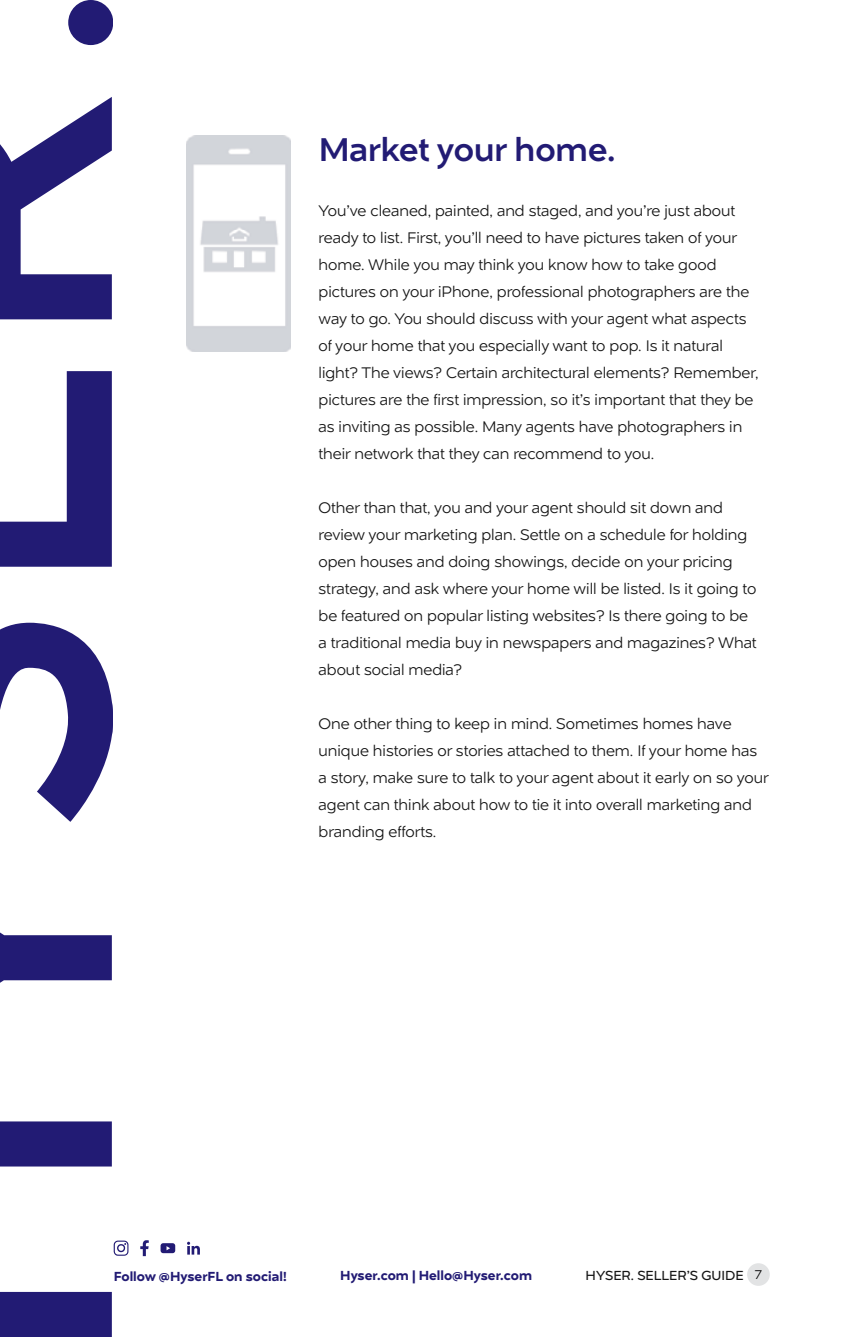
<style>
.page{position:relative;width:851px;height:1337px;background:#fff}
.page>*{position:absolute;margin:0;border:0;box-sizing:border-box;transform-origin:0 0}
.t1{font:500 33.75px "Naste";color:#221b74}
.t2{font:300 15.75px/27px "Naste";color:#151515}
.t3{font:600 13.5px "Naste";color:#221b74}
.t4{font:13.5px "Naste";color:#151515}
.s1{font-weight:300;font-size:12.83px;color:#000}
</style>
<div class="page">
<svg style="left:0;top:371px;width:112px;height:196px"></svg>
<svg style="left:0;top:932px;width:112px;height:51px;background:#3b3584"></svg>
<svg style="left:0;top:97px;width:112px;height:222px"></svg>
<svg style="left:0;top:622px;width:113px;height:200px"></svg>
<div style="left:68px;top:0;width:45px;height:45px;background:#221b74;border-radius:50%"></div>
<svg style="left:187px;top:1241px;width:13px;height:13px"></svg>
<svg style="left:140px;top:1240px;width:9px;height:16px"></svg>
<svg style="left:160px;top:1243px;width:15px;height:10px"></svg>
<svg style="left:0;top:1121px;width:128px;height:215px"></svg>
<div style="left:747px;top:1263px;width:22px;height:22px;background:#e2e3e4;border-radius:50%"></div>
<img style="left:187px;top:135px;width:104px;height:216px">
<p class="t1" style="left:319px;top:124px;width:298px">Market your home.</p>
<p class="t2" style="left:318px;top:197px;width:441px">You’ve cleaned, painted, and staged, and you’re just about ready to list. First, you’ll need to have pictures taken of your home. While you may think you know how to take good pictures on your iPhone, professional photographers are the way to go. You should discuss with your agent what aspects of your home that you especially want to pop. Is it natural light? The views? Certain architectural elements? Remember, pictures are the first impression, so it’s important that they be as inviting as possible. Many agents have photographers in their network that they can recommend to you.</p>
<p class="t2" style="left:318px;top:494px;width:439px">Other than that, you and your agent should sit down and review your marketing plan. Settle on a schedule for holding open houses and doing showings, decide on your pricing strategy, and ask where your home will be listed. Is it going to be featured on popular listing websites? Is there going to be a traditional media buy in newspapers and magazines? What about social media?</p>
<p class="t2" style="left:318px;top:710px;width:452px">One other thing to keep in mind. Sometimes homes have unique histories or stories attached to them. If your home has a story, make sure to talk to your agent about it early on so your agent can think about how to tie it into overall marketing and branding efforts.</p>
<p class="t3" style="left:114px;top:1266px;width:174px">Follow @HyserFL on social!</p>
<p class="t3" style="left:340px;top:1264px;width:193px">Hyser.com | Hello@Hyser.com</p>
<p class="t4" style="left:585px;top:1265px;width:178px">HYSER. SELLER’S GUIDE <span class="s1">7</span></p>
</div>
